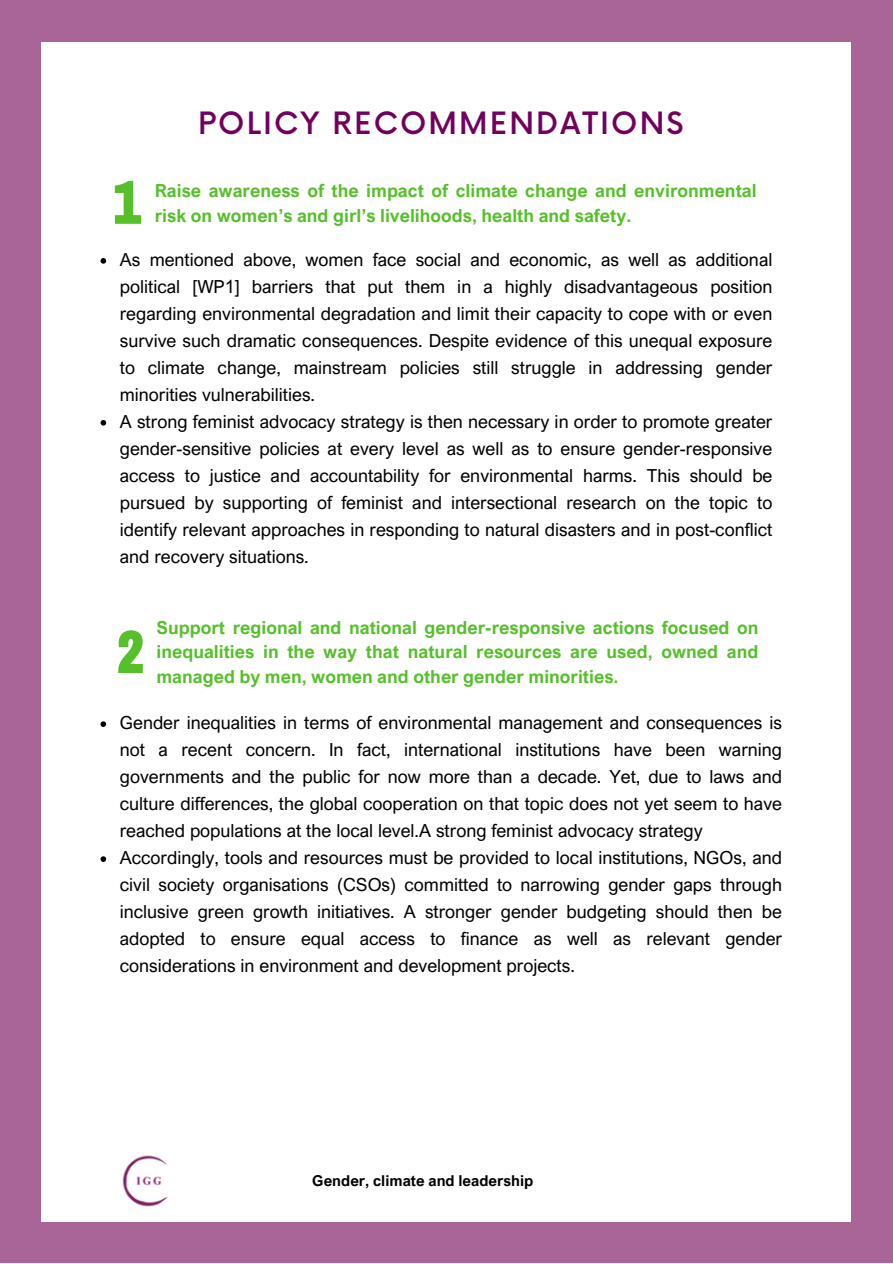
<style>
.page{position:relative;width:893px;height:1264px;background:#fff}
.page>*{position:absolute;margin:0;border:0;box-sizing:border-box;transform-origin:0 0}
.t1{font:500 30px "Now";letter-spacing:.07em;color:#72005d}
.t2{font:18px/27px "Arial Nova";color:#000;text-align:justify}
.t3{font:700 18px/24.8px "Arial Nova";color:#56c02b;text-align:justify}
.t4{font:700 15px "Arial Nova";color:#000}
</style>
<div class="page">
<div style="left:0;top:0;width:892px;height:1262px;background:#a96498"></div>
<div style="left:41px;top:42px;width:810px;height:1179px;background:#fff"></div>
<svg style="left:118px;top:630px;width:25px;height:43px"></svg>
<svg style="left:115px;top:181px;width:26px;height:43px"></svg>
<img style="left:122px;top:1155px;width:46px;height:52px">
<svg style="left:100px;top:258px;width:6px;height:6px"></svg>
<svg style="left:100px;top:420px;width:6px;height:5px"></svg>
<svg style="left:100px;top:721px;width:6px;height:6px"></svg>
<svg style="left:100px;top:856px;width:6px;height:6px"></svg>
<p class="t1" style="left:198px;top:107px;width:487px">POLICY RECOMMENDATIONS</p>
<p class="t3" style="left:155px;top:178px;width:603px">Raise awareness of the impact of climate change and environmental risk on women’s and girl’s livelihoods, health and safety.</p>
<p class="t2" style="left:120px;top:246px;width:654px">As mentioned above, women face social and economic, as well as additional political [WP1] barriers that put them in a highly disadvantageous position regarding environmental degradation and limit their capacity to cope with or even survive such dramatic consequences. Despite evidence of this unequal exposure to climate change, mainstream policies still struggle in addressing gender minorities vulnerabilities.</p>
<p class="t2" style="left:120px;top:407px;width:654px">A strong feminist advocacy strategy is then necessary in order to promote greater gender-sensitive policies at every level as well as to ensure gender-responsive access to justice and accountability for environmental harms. This should be pursued by supporting of feminist and intersectional research on the topic to identify relevant approaches in responding to natural disasters and in post-conflict and recovery situations.</p>
<p class="t3" style="left:156px;top:614px;width:603px">Support regional and national gender-responsive actions focused on inequalities in the way that natural resources are used, owned and managed by men, women and other gender minorities.</p>
<p class="t2" style="left:120px;top:709px;width:663px">Gender inequalities in terms of environmental management and consequences is not a recent concern. In fact, international institutions have been warning governments and the public for now more than a decade. Yet, due to laws and culture differences, the global cooperation on that topic does not yet seem to have reached populations at the local level.A strong feminist advocacy strategy</p>
<p class="t2" style="left:120px;top:843px;width:663px">Accordingly, tools and resources must be provided to local institutions, NGOs, and civil society organisations (CSOs) committed to narrowing gender gaps through inclusive green growth initiatives. A stronger gender budgeting should then be adopted to ensure equal access to finance as well as relevant gender considerations in environment and development projects.</p>
<p class="t4" style="left:312px;top:1171px;width:222px">Gender, climate and leadership</p>
</div>
